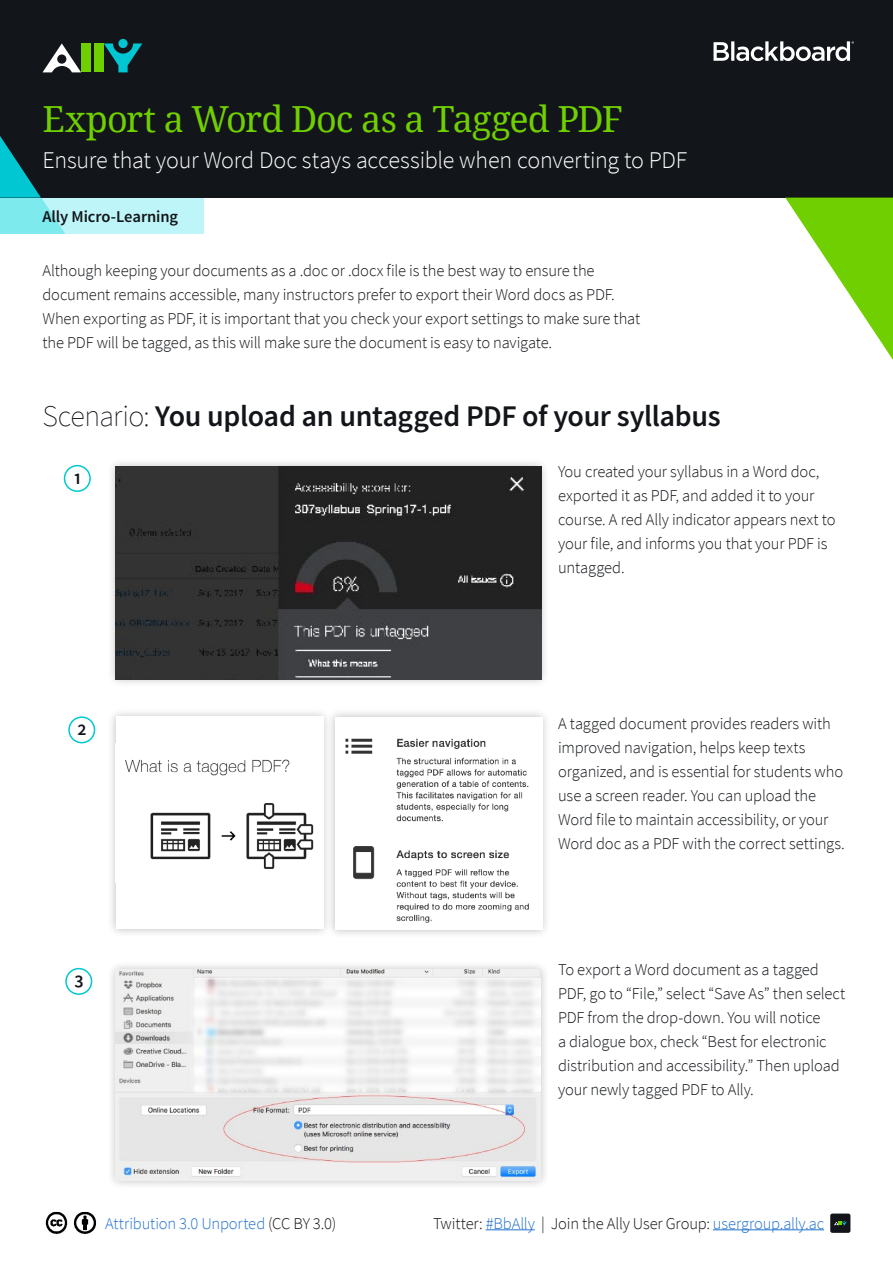
<style>
.page{position:relative;width:893px;height:1263px;background:#fff}
.page>*{position:absolute;margin:0;border:0;box-sizing:border-box;transform-origin:0 0}
.h1_-_Green{font:36px "Noto Serif";letter-spacing:-.025em;color:#70cf00}
.t1{font:600 30px "Source Sans Pro";letter-spacing:-.015em;color:#121519}
.SubHeading{font:300 24px "Source Sans Pro";letter-spacing:-.01em;color:#fff}
.t2{font:600 18px "Source Sans Pro";color:#121519}
.Paragraph{font:300 16.5px/24px "Source Sans Pro";letter-spacing:-.01em;color:#121519}
.Paragraph-2{font:300 16.5px "Source Sans Pro";letter-spacing:-.01em;color:#2272ce}
.t3{font:600 16.5px "Source Sans Pro";letter-spacing:-.01em;color:#121519}
.s1{font-weight:200}
.s2{color:#121519}
.s3{color:#2272ce}
</style>
<div class="page">
<div style="left:0;top:198px;width:204px;height:36px;background:#bef5f8"></div>
<div style="left:0;top:0;width:893px;height:198px;background:#121519"></div>
<svg style="left:785px;top:198px;width:108px;height:162px"></svg>
<svg style="left:713px;top:41px;width:141px;height:20px"></svg>
<svg style="left:104px;top:39px;width:38px;height:33px"></svg>
<svg style="left:0;top:43px;width:81px;height:191px"></svg>
<div style="left:81px;top:43px;width:9px;height:29px;background:#70cf00"></div>
<div style="left:95px;top:43px;width:9px;height:29px;background:#70cf00"></div>
<div style="left:830px;top:1213px;width:20px;height:20px;background:#121519;border-radius:2px"></div>
<svg style="left:834px;top:1221px;width:13px;height:4px"></svg>
<img style="left:45px;top:1212px;width:23px;height:22px">
<img style="left:74px;top:1212px;width:22px;height:22px">
<div style="left:64px;top:465px;width:27px;height:27px;border:2px solid #00c7d1;border-radius:50%"></div>
<div style="left:107px;top:457px;width:443px;height:231px;background:#000;opacity:.25"></div>
<img style="left:116px;top:466px;width:425px;height:213px">
<div style="left:68px;top:716px;width:27px;height:27px;border:2px solid #00c7d1;border-radius:50%"></div>
<div style="left:107px;top:707px;width:225px;height:231px;background:#000;opacity:.25"></div>
<div style="left:116px;top:716px;width:207px;height:213px;background:#fff"></div>
<img style="left:125px;top:759px;width:189px;height:110px">
<div style="left:326px;top:708px;width:225px;height:231px;background:#000;opacity:.25"></div>
<div style="left:335px;top:717px;width:207px;height:213px;background:#fff"></div>
<img style="left:345px;top:738px;width:184px;height:185px">
<div style="left:65px;top:968px;width:27px;height:27px;border:2px solid #00c7d1;border-radius:50%"></div>
<div style="left:107px;top:960px;width:443px;height:229px;background:#000;opacity:.25"></div>
<img style="left:116px;top:969px;width:425px;height:211px">
<hr style="left:486px;top:1229px;width:49px;height:1px;background:#2272ce">
<hr style="left:713px;top:1229px;width:111px;height:1px;background:#2272ce">
<h1 class="h1_-_Green" style="left:43px;top:94px;width:582px">Export a Word Doc as a Tagged PDF</h1>
<p class="SubHeading" style="left:43px;top:145px;width:646px">Ensure that your Word Doc stays accessible when converting to PDF</p>
<p class="t3" style="left:43px;top:206px;width:137px">Ally Micro-Learning</p>
<p class="Paragraph" style="left:42px;top:259px;width:599px">Although keeping your documents as a .doc or .docx file is the best way to ensure the document remains accessible, many instructors prefer to export their Word docs as PDF.<br>When exporting as PDF, it is important that you check your export settings to make sure that the PDF will be tagged, as this will make sure the document is easy to navigate.</p>
<h2 class="t1" style="left:42px;top:398px;width:680px"><span class="s1">Scenario:</span> You upload an untagged PDF of your syllabus</h2>
<p class="t2" style="left:74px;top:466px;width:9px">1</p>
<p class="Paragraph" style="left:558px;top:460px;width:279px">You created your syllabus in a Word doc, exported it as PDF, and added it to your course. A red Ally indicator appears next to your file, and informs you that your PDF is untagged.</p>
<p class="t2" style="left:78px;top:718px;width:11px">2</p>
<p class="Paragraph" style="left:558px;top:711px;width:288px">A tagged document provides readers with improved navigation, helps keep texts organized, and is essential for students who use a screen reader. You can upload the Word file to maintain accessibility, or your Word doc as a PDF with the correct settings.</p>
<p class="t2" style="left:74px;top:969px;width:11px">3</p>
<p class="Paragraph" style="left:558px;top:958px;width:289px">To export a Word document as a tagged PDF, go to “File,” select “Save As” then select PDF from the drop-down. You will notice<br>a dialogue box, check “Best for electronic distribution and accessibility.” Then upload your newly tagged PDF to Ally.</p>
<p class="Paragraph-2" style="left:105px;top:1213px;width:233px">Attribution 3.0 Unported <span class="s2">(CC BY 3.0)</span></p>
<p class="Paragraph" style="left:433px;top:1211px;width:392px">Twitter: <span class="s3">#BbAlly</span> | Join the Ally User Group: <span class="s3">usergroup.ally.ac</span></p>
</div>
